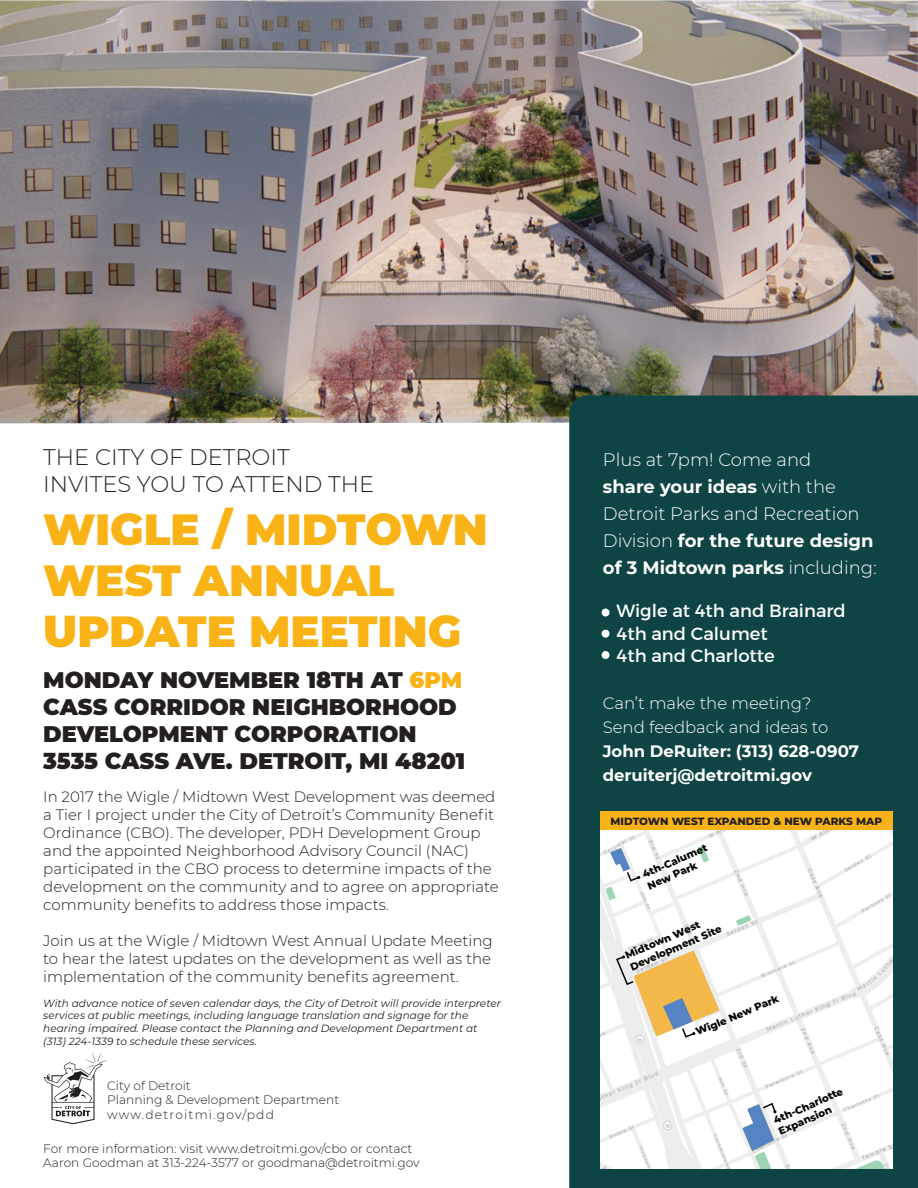
<style>
.page{position:relative;width:918px;height:1188px;background:#fff}
.page>*{position:absolute;margin:0;border:0;box-sizing:border-box;transform-origin:0 0}
.t1{font:900 43.5px/51px "Montserrat";color:#fab316}
.t2{font:900 22.5px/27px "Montserrat";color:#231f20}
.t3{font:300 22.5px/27px "Montserrat";color:#231f20}
.t4{font:300 18px/27px "Montserrat";color:#fff}
.t5{font:18px/22.5px "Montserrat";color:#fff}
.t6{font:700 16.5px/24px "Montserrat";color:#fff}
.t7{font:300 16.5px/24px "Montserrat";color:#fff}
.t8{font:300 15px/18px "Montserrat";color:#231f20}
.t9{font:300 12.3px/14.7px "Montserrat";color:#231f20}
.t10{font:italic 10.5px/12.6px "Montserrat";letter-spacing:.005em;color:#231f20}
.t11{font:800 10.5px "Montserrat";letter-spacing:-.005em;color:#231f20}
.t12{font:800 10.35px/12.3px "Montserrat";color:#050504}
.s1{color:#fab316}
.s2{font-weight:700}
</style>
<div class="page">
<img style="left:0;top:0;width:918px;height:423px">
<div style="left:569px;top:396px;width:349px;height:792px;background:#0f4445"></div>
<svg style="left:44px;top:1053px;width:64px;height:71px"></svg>
<img style="left:601px;top:830px;width:291px;height:339px">
<svg style="left:615px;top:950px;width:104px;height:89px"></svg>
<svg style="left:743px;top:1102px;width:34px;height:49px"></svg>
<svg style="left:610px;top:848px;width:30px;height:35px"></svg>
<div style="left:602px;top:609px;width:8px;height:8px;background:#fff;border-radius:50%"></div>
<div style="left:602px;top:630px;width:8px;height:8px;background:#fff;border-radius:50%"></div>
<div style="left:602px;top:651px;width:8px;height:8px;background:#fff;border-radius:50%"></div>
<div style="left:600px;top:812px;width:293px;height:18px;background:#fab316"></div>
<h2 class="t3" style="left:43px;top:443px;width:333px">THE CITY OF DETROIT<br>INVITES YOU TO ATTEND THE</h2>
<h1 class="t1" style="left:43px;top:501px;width:446px">WIGLE / MIDTOWN<br>WEST ANNUAL<br>UPDATE MEETING</h1>
<h2 class="t2" style="left:43px;top:665px;width:423px">MONDAY NOVEMBER 18TH AT <span class="s1">6PM<br></span>CASS CORRIDOR NEIGHBORHOOD<br>DEVELOPMENT CORPORATION<br>3535 CASS AVE. DETROIT, MI 48201</h2>
<p class="t8" style="left:43px;top:787px;width:457px">In 2017 the Wigle / Midtown West Development was deemed a Tier I project under the City of Detroit’s Community Benefit Ordinance (CBO). The developer, PDH Development Group and the appointed Neighborhood Advisory Council (NAC) participated in the CBO process to determine impacts of the development on the community and to agree on appropriate community benefits to address those impacts.</p>
<p class="t8" style="left:43px;top:931px;width:451px;text-align:justify">Join us at the Wigle / Midtown West Annual Update Meeting to hear the latest updates on the development as well as the implementation of the community benefits agreement.</p>
<p class="t10" style="left:43px;top:996px;width:459px">With advance notice of seven calendar days, the City of Detroit will provide interpreter services at public meetings, including language translation and signage for the hearing impaired. Please contact the Planning and Development Department at (313) 224-1339 to schedule these services.</p>
<p class="t9" style="left:107px;top:1078px;width:234px">City of Detroit<br>Planning &amp; Development Department www.detroitmi.gov/pdd</p>
<p class="t9" style="left:43px;top:1140px;width:378px">For more information: visit www.detroitmi.gov/cbo or contact<br>Aaron Goodman at 313-224-3577 or goodmana@detroitmi.gov</p>
<p class="t4" style="left:603px;top:445px;width:275px">Plus at 7pm! Come and<br><span class="s2">share your ideas</span> with the<br>Detroit Parks and Recreation<br>Division <span class="s2">for the future design of 3 Midtown parks</span> including:</p>
<p class="t5" style="left:617px;top:599px;width:231px">Wigle at 4th and Brainard<br>4th and Calumet<br>4th and Charlotte</p>
<p class="t7" style="left:603px;top:690px;width:227px">Can’t make the meeting?<br>Send feedback and ideas to</p>
<p class="t6" style="left:603px;top:738px;width:258px">John DeRuiter: (313) 628-0907 deruiterj@detroitmi.gov</p>
<p class="t11" style="left:611px;top:814px;width:273px">MIDTOWN WEST EXPANDED &amp; NEW PARKS MAP</p>
<p class="t12" style="left:640px;top:869px;width:71px;rotate:-24deg">4th-Calumet<br>New Park</p>
<p class="t12" style="left:623px;top:949px;width:100px;rotate:-23deg">Midtown West<br>Development Site</p>
<p class="t12" style="left:694px;top:1026px;width:90px;rotate:-22deg">Wigle New Park</p>
<p class="t12" style="left:771px;top:1115px;width:76px;rotate:-24deg">4th-Charlotte<br>Expansion</p>
</div>
